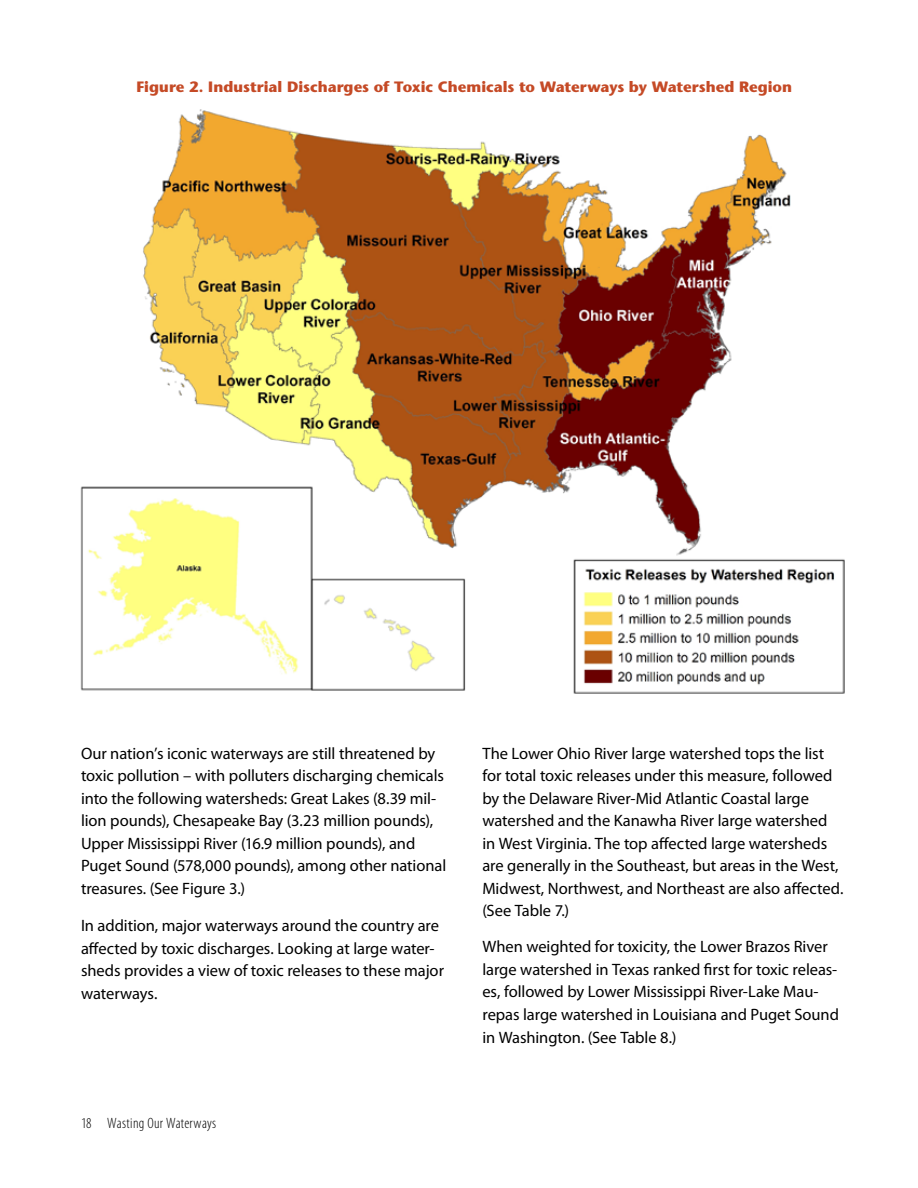
<style>
.page{position:relative;width:918px;height:1188px;background:#fff}
.page>*{position:absolute;margin:0;border:0;box-sizing:border-box;transform-origin:0 0}
.t1{font:16.5px/22.5px "Myriad Pro";letter-spacing:-.005em;color:#000}
.t2{font:700 15px "Stone Sans";color:#c54a26}
.t3{font:300 condensed 15px "Myriad Pro";letter-spacing:.02em;color:#000}
</style>
<div class="page">
<img style="left:80px;top:109px;width:765px;height:585px">
<p class="t2" style="left:137px;top:78px;width:657px">Figure 2. Industrial Discharges of Toxic Chemicals to Waterways by Watershed Region</p>
<p class="t1" style="left:81px;top:742px;width:367px">Our nation’s iconic waterways are still threatened by toxic pollution – with polluters discharging chemicals into the following watersheds: Great Lakes (8.39 mil&shy;lion pounds), Chesapeake Bay (3.23 million pounds), Upper Mississippi River (16.9 million pounds), and Puget Sound (578,000 pounds), among other national treasures. (See Figure 3.)</p>
<p class="t1" style="left:81px;top:914px;width:365px">In addition, major waterways around the country are affected by toxic discharges. Looking at large water&shy;sheds provides a view of toxic releases to these major waterways.</p>
<p class="t3" style="left:81px;top:1115px;width:137px">18 Wasting Our Waterways</p>
<p class="t1" style="left:482px;top:742px;width:363px">The Lower Ohio River large watershed tops the list for total toxic releases under this measure, followed by the Delaware River-Mid Atlantic Coastal large watershed and the Kanawha River large watershed in West Virginia. The top affected large watersheds are generally in the Southeast, but areas in the West, Midwest, Northwest, and Northeast are also affected. (See Table 7.)</p>
<p class="t1" style="left:482px;top:935px;width:358px">When weighted for toxicity, the Lower Brazos River large watershed in Texas ranked first for toxic releas&shy;es, followed by Lower Mississippi River-Lake Mau&shy;repas large watershed in Louisiana and Puget Sound in Washington. (See Table 8.)</p>
</div>
